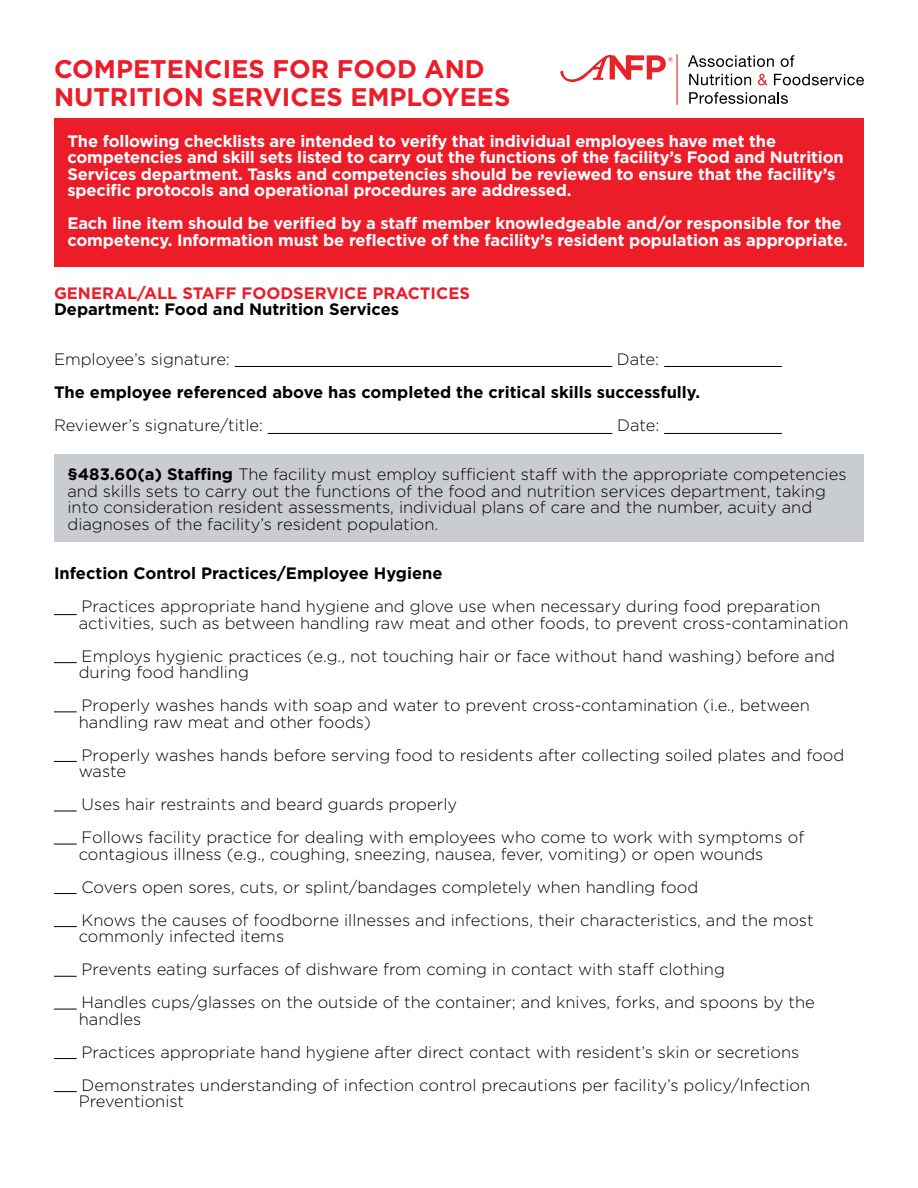
<style>
.page{position:relative;width:918px;height:1188px;background:#fff}
.page>*{position:absolute;margin:0;border:0;box-sizing:border-box;transform-origin:0 0}
.t1{font:700 25.5px/28.5px "Gotham";color:#ed1c29}
.t2{font:300 16.5px/16.5px "Gotham";color:#000}
.t3{font:700 16.5px/16.5px "Gotham";letter-spacing:-.01em;color:#fff}
.t4{font:700 16.5px "Gotham";color:#000}
.t5{font:700 16.5px "Gotham";color:#ed1c29}
.t6{font:500 6.9px "Gotham";color:#ea2127}
.s1{font-weight:700}
</style>
<div class="page">
<div style="left:54px;top:119px;width:809px;height:148px;background:#ed1c29"></div>
<div style="left:54px;top:455px;width:809px;height:87px;background:#c9cdd2"></div>
<hr style="left:677px;top:54px;width:1px;height:51px;background:#ea2127">
<svg style="left:561px;top:55px;width:105px;height:27px"></svg>
<svg style="left:688px;top:55px;width:86px;height:12px"></svg>
<svg style="left:781px;top:55px;width:13px;height:12px"></svg>
<svg style="left:689px;top:74px;width:62px;height:11px"></svg>
<svg style="left:758px;top:74px;width:10px;height:11px"></svg>
<svg style="left:774px;top:74px;width:90px;height:11px"></svg>
<svg style="left:689px;top:92px;width:99px;height:12px"></svg>
<hr style="left:235px;top:366px;width:377px;height:1px;background:#000">
<hr style="left:664px;top:366px;width:118px;height:1px;background:#000">
<hr style="left:664px;top:433px;width:118px;height:1px;background:#000">
<hr style="left:268px;top:433px;width:344px;height:1px;background:#000">
<svg style="left:54px;top:614px;width:23px;height:1px"></svg>
<svg style="left:54px;top:761px;width:23px;height:1px"></svg>
<svg style="left:54px;top:662px;width:23px;height:1px"></svg>
<svg style="left:54px;top:712px;width:23px;height:1px"></svg>
<svg style="left:54px;top:811px;width:23px;height:1px"></svg>
<svg style="left:54px;top:844px;width:23px;height:1px"></svg>
<svg style="left:54px;top:893px;width:23px;height:1px"></svg>
<svg style="left:54px;top:926px;width:23px;height:1px"></svg>
<svg style="left:54px;top:976px;width:23px;height:1px"></svg>
<svg style="left:54px;top:1009px;width:23px;height:1px"></svg>
<svg style="left:54px;top:1058px;width:23px;height:1px"></svg>
<svg style="left:54px;top:1091px;width:23px;height:1px"></svg>
<p class="t6" style="left:668px;top:55px;width:7px">®</p>
<h1 class="t1" style="left:54px;top:54px;width:458px">COMPETENCIES FOR FOOD AND<br>NUTRITION SERVICES EMPLOYEES</h1>
<p class="t3" style="left:68px;top:132px;width:778px">The following checklists are intended to verify that individual employees have met the competencies and skill sets listed to carry out the functions of the facility’s Food and Nutrition Services department. Tasks and competencies should be reviewed to ensure that the facility’s specific protocols and operational procedures are addressed.</p>
<p class="t3" style="left:68px;top:215px;width:782px">Each line item should be verified by a staff member knowledgeable and/or responsible for the competency. Information must be reflective of the facility’s resident population as appropriate.</p>
<p class="t5" style="left:54px;top:282px;width:417px">GENERAL/ALL STAFF FOODSERVICE PRACTICES</p>
<p class="t4" style="left:54px;top:299px;width:347px">Department: Food and Nutrition Services</p>
<p class="t2" style="left:54px;top:350px;width:177px">Employee’s signature:</p>
<p class="t2" style="left:617px;top:350px;width:44px">Date:</p>
<p class="t4" style="left:54px;top:381px;width:648px">The employee referenced above has completed the critical skills successfully.</p>
<p class="t2" style="left:54px;top:416px;width:211px">Reviewer’s signature/title:</p>
<p class="t2" style="left:617px;top:416px;width:44px">Date:</p>
<p class="t2" style="left:67px;top:466px;width:781px"><span class="s1">§483.60(a) Staffing</span> The facility must employ sufficient staff with the appropriate competencies and skills sets to carry out the functions of the food and nutrition services department, taking into consideration resident assessments, individual plans of care and the number, acuity and diagnoses of the facility’s resident population.</p>
<p class="t4" style="left:54px;top:563px;width:390px">Infection Control Practices/Employee Hygiene</p>
<p class="t2" style="left:79px;top:598px;width:771px">Practices appropriate hand hygiene and glove use when necessary during food preparation activities, such as between handling raw meat and other foods, to prevent cross-contamination</p>
<p class="t2" style="left:79px;top:647px;width:758px">Employs hygienic practices (e.g., not touching hair or face without hand washing) before and during food handling</p>
<p class="t2" style="left:79px;top:697px;width:733px">Properly washes hands with soap and water to prevent cross-contamination (i.e., between handling raw meat and other foods)</p>
<p class="t2" style="left:79px;top:746px;width:767px">Properly washes hands before serving food to residents after collecting soiled plates and food waste</p>
<p class="t2" style="left:82px;top:788px;width:724px;line-height:33px">Uses hair restraints and beard guards properly<br>Follows facility practice for dealing with employees who come to work with symptoms of</p>
<p class="t2" style="left:79px;top:837px;width:736px;line-height:33px">contagious illness (e.g., coughing, sneezing, nausea, fever, vomiting) or open wounds<br>Covers open sores, cuts, or splint/bandages completely when handling food<br>Knows the causes of foodborne illnesses and infections, their characteristics, and the most</p>
<p class="t2" style="left:79px;top:920px;width:738px;line-height:33px">commonly infected items<br>Prevents eating surfaces of dishware from coming in contact with staff clothing<br>Handles cups/glasses on the outside of the container; and knives, forks, and spoons by the</p>
<p class="t2" style="left:79px;top:1002px;width:733px;line-height:33px">handles<br>Practices appropriate hand hygiene after direct contact with resident’s skin or secretions<br>Demonstrates understanding of infection control precautions per facility’s policy/Infection</p>
<p class="t2" style="left:79px;top:1093px;width:107px">Preventionist</p>
</div>
